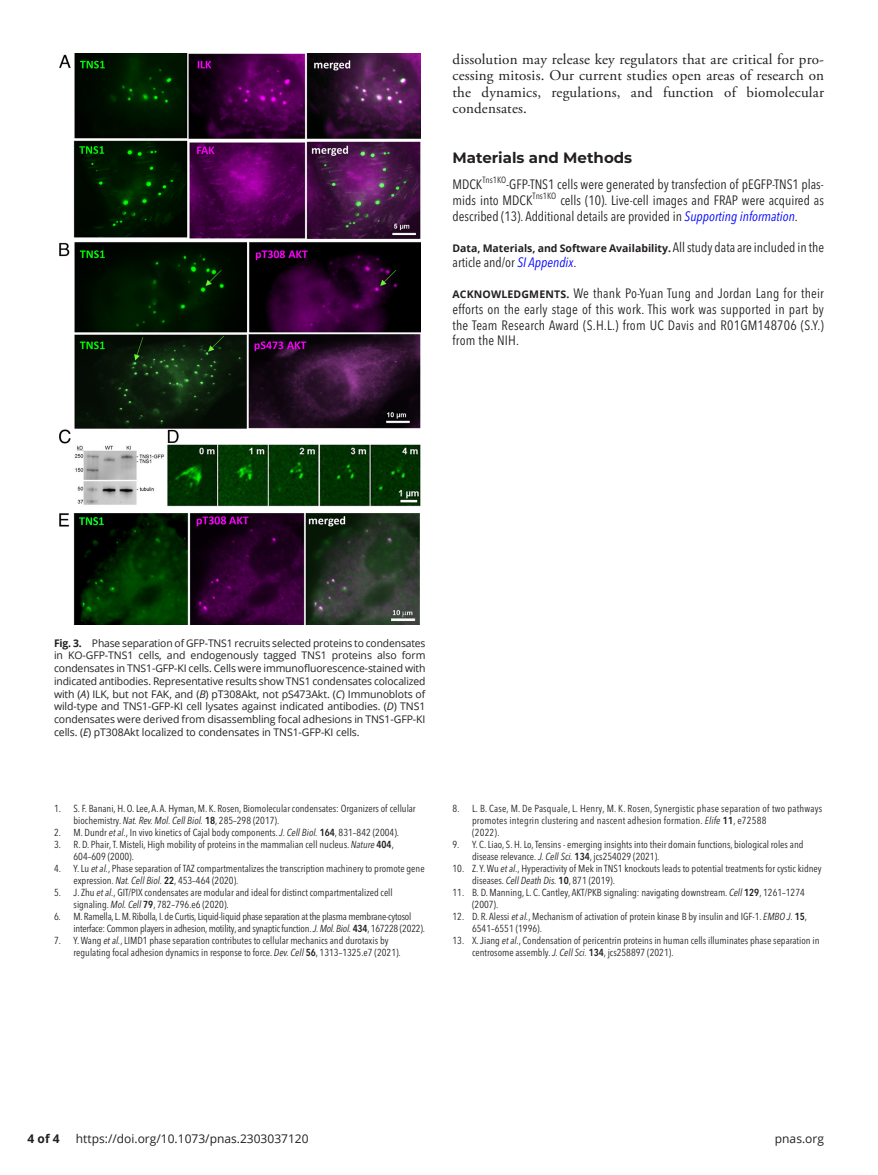
<style>
.page{position:relative;width:878px;height:1175px;background:#fff}
.page>*{position:absolute;margin:0;border:0;box-sizing:border-box;transform-origin:0 0}
.t1{font:15px/16.5px "Adobe Garamond Pro";letter-spacing:.01em;color:#231f20;text-align:justify}
.t2{font:700 15px "Montserrat";color:#231f20}
.t3{font:condensed 13.5px/15.8px "Avenir Next LT Pro";color:#231f20}
.t4{font:12px "Open Sans";color:#231f20}
.t5{font:700 12px "Open Sans";color:#231f20}
.t6{font:10.5px/12.8px "Open Sans";letter-spacing:-.01em;color:#231f20;text-align:justify}
.t7{font:700 10.5px "Open Sans";color:#231f20}
.t8{font:condensed 10.2px/12px "Avenir Next LT Pro";color:#231f20}
.t9{font:condensed 10.2px/12px "Avenir Next LT Pro";letter-spacing:-.02em;color:#231f20}
.t10{font:condensed 10.2px/12px "Avenir Next LT Pro";letter-spacing:.02em;color:#231f20}
.t11{font:condensed 9px "Avenir Next LT Pro";color:#231f20}
.s1{font-style:italic;color:#00f}
.s2{font-family:"Avenir Next LT Pro";font-weight:400;font-stretch:condensed;font-size:13.5px}
.s3{font-family:"Open Sans";font-weight:700;font-stretch:normal;font-size:10.5px}
.s4{font-weight:700}
.s5{font-style:italic}
.s6{font-weight:600}
</style>
<div class="page">
<img style="left:59px;top:54px;width:361px;height:570px">
<h1 class="t1" style="left:452px;top:51px;width:373px">dissolution may release key regulators that are critical for pro&shy;cessing mitosis. Our current studies open areas of research on the dynamics, regulations, and function of biomolecular condensates.</h1>
<h1 class="t2" style="left:452px;top:147px;width:181px">Materials and Methods</h1>
<h2 class="t3" style="left:452px;top:177px;width:31px">MDCK</h2>
<p class="t11" style="left:482px;top:174px;width:25px">Tns1KO</p>
<h2 class="t3" style="left:452px;top:177px;width:373px;text-indent:54px">-GFP-TNS1 cells were generated by transfection of pEGFP-TNS1 plas&shy;mids into MDCK</h2>
<p class="t11" style="left:532px;top:190px;width:25px">Tns1KO</p>
<h2 class="t3" style="left:452px;top:192px;width:373px;text-indent:108px">cells (10). Live-cell images and FRAP were acquired as described (13). Additional details are provided in <span class="s1">Supporting information</span>.</h2>
<p class="t7" style="left:452px;top:240px;width:373px">Data, Materials, and Software Availability. <span class="s2">All study data are included in the</span></p>
<h2 class="t3" style="left:452px;top:255px;width:125px">article and/or <span class="s1">SI Appendix</span>.</h2>
<h2 class="t3" style="left:452px;top:285px;width:373px;text-align:justify"><span class="s3">ACKNOWLEDGMENTS.</span> We thank Po-Yuan Tung and Jordan Lang for their efforts on the early stage of this work. This work was supported in part by the Team Research Award (S.H.L.) from UC Davis and R01GM148706 (S.Y.) from the NIH.</h2>
<p class="t6" style="left:54px;top:636px;width:373px"><span class="s4">Fig. 3.</span> Phase separation of GFP-TNS1 recruits selected proteins to condensates in KO-GFP-TNS1 cells, and endogenously tagged TNS1 proteins also form condensates in TNS1-GFP-KI cells. Cells were immunofluorescence-stained with indicated antibodies. Representative results show TNS1 condensates colocalized with (<span class="s5">A</span>) ILK, but not FAK, and (<span class="s5">B</span>) pT308Akt, not pS473Akt. (<span class="s5">C</span>) Immunoblots of wild-type and TNS1-GFP-KI cell lysates against indicated antibodies. (<span class="s5">D</span>) TNS1 condensates were derived from disassembling focal adhesions in TNS1-GFP-KI cells. (<span class="s5">E</span>) pT308Akt localized to condensates in TNS1-GFP-KI cells.</p>
<p class="t8" style="left:74px;top:802px;width:343px;text-indent:-20px">1. S. F. Banani, H. O. Lee, A. A. Hyman, M. K. Rosen, Biomolecular condensates: Organizers of cellular biochemistry. <span class="s5">Nat. Rev. Mol. Cell Biol.</span> <span class="s6">18</span>, 285–298 (2017).</p>
<p class="t8" style="left:54px;top:826px;width:346px">2. M. Dundr <span class="s5">et al.</span>, In vivo kinetics of Cajal body components. <span class="s5">J. Cell Biol.</span> <span class="s6">164</span>, 831–842 (2004).</p>
<p class="t8" style="left:74px;top:838px;width:322px;text-indent:-20px">3. R. D. Phair, T. Misteli, High mobility of proteins in the mammalian cell nucleus. <span class="s5">Nature</span> <span class="s6">404</span>,<br>604–609 (2000).</p>
<p class="t8" style="left:74px;top:862px;width:352px;text-indent:-20px">4. Y. Lu <span class="s5">et al.</span>, Phase separation of TAZ compartmentalizes the transcription machinery to promote gene expression. <span class="s5">Nat. Cell Biol.</span> <span class="s6">22</span>, 453–464 (2020).</p>
<p class="t8" style="left:74px;top:886px;width:320px;text-indent:-20px">5. J. Zhu <span class="s5">et al.</span>, GIT/PIX condensates are modular and ideal for distinct compartmentalized cell signaling. <span class="s5">Mol. Cell</span> <span class="s6">79</span>, 782–796.e6 (2020).</p>
<p class="t9" style="left:74px;top:910px;width:353px;text-indent:-20px">6. M. Ramella, L. M. Ribolla, I. de Curtis, Liquid-liquid phase separation at the plasma membrane-cytosol interface: Common players in adhesion, motility, and synaptic function. <span class="s5">J. Mol. Biol.</span> <span class="s6">434</span>, 167228 (2022).</p>
<p class="t8" style="left:74px;top:934px;width:328px;text-indent:-20px">7. Y. Wang <span class="s5">et al.</span>, LIMD1 phase separation contributes to cellular mechanics and durotaxis by regulating focal adhesion dynamics in response to force. <span class="s5">Dev. Cell</span> <span class="s6">56</span>, 1313–1325.e7 (2021).</p>
<p class="t10" style="left:472px;top:802px;width:351px;text-indent:-20px">8. L. B. Case, M. De Pasquale, L. Henry, M. K. Rosen, Synergistic phase separation of two pathways promotes integrin clustering and nascent adhesion formation. <span class="s5">Elife</span> <span class="s6">11</span>, e72588<br>(2022).</p>
<p class="t8" style="left:472px;top:838px;width:333px;text-indent:-20px">9. Y. C. Liao, S. H. Lo, Tensins - emerging insights into their domain functions, biological roles and disease relevance. <span class="s5">J. Cell Sci.</span> <span class="s6">134</span>, jcs254029 (2021).</p>
<p class="t8" style="left:472px;top:862px;width:351px;text-indent:-20px">10. Z. Y. Wu <span class="s5">et al.</span>, Hyperactivity of Mek in TNS1 knockouts leads to potential treatments for cystic kidney diseases. <span class="s5">Cell Death Dis.</span> <span class="s6">10</span>, 871 (2019).</p>
<p class="t8" style="left:472px;top:886px;width:334px;text-indent:-20px">11. B. D. Manning, L. C. Cantley, AKT/PKB signaling: navigating downstream. <span class="s5">Cell</span> <span class="s6">129</span>, 1261–1274 (2007).</p>
<p class="t8" style="left:472px;top:910px;width:336px;text-indent:-20px">12. D. R. Alessi <span class="s5">et al.</span>, Mechanism of activation of protein kinase B by insulin and IGF-1. <span class="s5">EMBO J.</span> <span class="s6">15</span>,<br>6541–6551 (1996).</p>
<p class="t8" style="left:472px;top:934px;width:349px;text-indent:-20px">13. X. Jiang <span class="s5">et al.</span>, Condensation of pericentrin proteins in human cells illuminates phase separation in centrosome assembly. <span class="s5">J. Cell Sci.</span> <span class="s6">134</span>, jcs258897 (2021).</p>
<p class="t5" style="left:28px;top:1130px;width:34px">4 of 4</p>
<p class="t4" style="left:76px;top:1130px;width:234px">https://doi.org/10.1073/pnas.2303037120</p>
<p class="t4" style="left:774px;top:1130px;width:51px">pnas.org</p>
</div>
